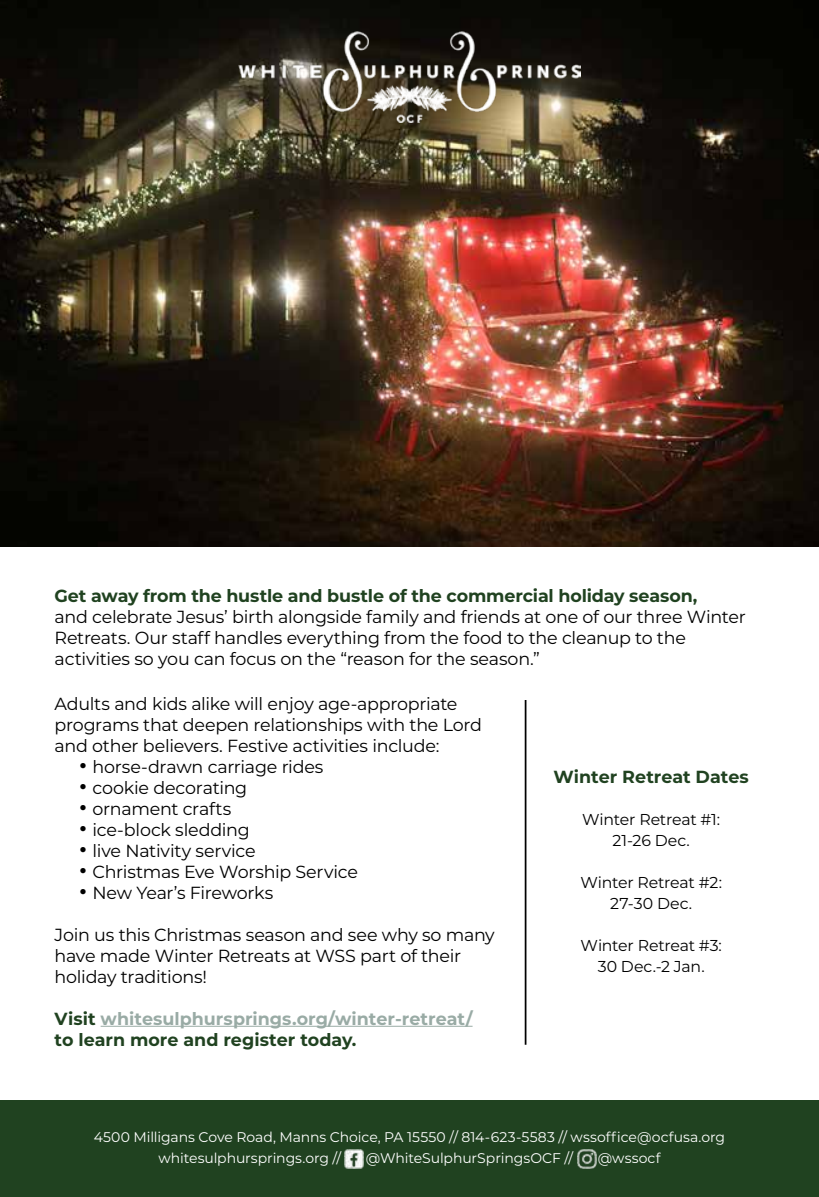
<style>
.page{position:relative;width:819px;height:1197px;background:#fff}
.page>*{position:absolute;margin:0;border:0;box-sizing:border-box;transform-origin:0 0}
.t1{font:17.5px/21px "Montserrat";letter-spacing:-.015em;color:#000}
.t2{font:700 17.5px "Montserrat";letter-spacing:-.005em;color:#204220}
.t3{font:700 17.5px/21px "Montserrat";color:#99aba5}
.t4{font:15.75px/21px "Montserrat";letter-spacing:-.01em;color:#000;text-align:center}
.t5{font:14px/21px "Montserrat";letter-spacing:-.005em;color:#fff}
.s1{font-weight:700;font-size:21px}
.s2{color:#204220}
</style>
<div class="page">
<img style="left:0;top:0;width:819px;height:547px">
<div style="left:0;top:1100px;width:819px;height:97px;background:#204220"></div>
<img style="left:239px;top:31px;width:341px;height:91px">
<img style="left:578px;top:1150px;width:18px;height:19px">
<img style="left:345px;top:1150px;width:19px;height:19px">
<hr style="left:101px;top:1026px;width:372px;height:1px;background:#99aba5">
<hr style="left:525px;top:700px;width:1px;height:345px;background:#000">
<p class="t2" style="left:55px;top:583px;width:644px">Get away from the hustle and bustle of the commercial holiday season,</p>
<p class="t1" style="left:55px;top:606px;width:693px">and celebrate Jesus’ birth alongside family and friends at one of our three Winter<br>Retreats. Our staff handles everything from the food to the cleanup to the activities so you can focus on the “reason for the season.”</p>
<p class="t1" style="left:55px;top:692px;width:429px">Adults and kids alike will enjoy age-appropriate programs that deepen relationships with the Lord and other believers. Festive activities include:</p>
<p class="t1" style="left:79px;top:755px;width:246px"><span class="s1">•</span> horse-drawn carriage rides</p>
<p class="t1" style="left:79px;top:776px;width:170px"><span class="s1">•</span> cookie decorating</p>
<p class="t1" style="left:79px;top:797px;width:154px"><span class="s1">•</span> ornament crafts</p>
<p class="t1" style="left:79px;top:818px;width:172px"><span class="s1">•</span> ice-block sledding</p>
<p class="t1" style="left:79px;top:839px;width:178px"><span class="s1">•</span> live Nativity service</p>
<p class="t1" style="left:79px;top:860px;width:280px"><span class="s1">•</span> Christmas Eve Worship Service</p>
<p class="t1" style="left:79px;top:881px;width:196px"><span class="s1">•</span> New Year’s Fireworks</p>
<p class="t1" style="left:55px;top:923px;width:442px">Join us this Christmas season and see why so many have made Winter Retreats at WSS part of their holiday traditions!</p>
<p class="t3" style="left:55px;top:1007px;width:419px"><span class="s2">Visit</span> whitesulphursprings.org/winter-retreat/ <span class="s2">to learn more and register today.</span></p>
<p class="t2" style="left:553px;top:764px;width:197px">Winter Retreat Dates</p>
<p class="t4" style="left:582px;top:808px;width:139px">Winter Retreat #1:<br>21-26 Dec.</p>
<p class="t4" style="left:580px;top:871px;width:143px">Winter Retreat #2:<br>27-30 Dec.</p>
<p class="t4" style="left:581px;top:934px;width:143px">Winter Retreat #3:<br>30 Dec.-2 Jan.</p>
<p class="t5" style="left:158px;top:1126px;width:568px;text-indent:-65px">4500 Milligans Cove Road, Manns Choice, PA 15550 // 814-623-5583 // wssoffice@ocfusa.org whitesulphursprings.org //</p>
<p class="t5" style="left:366px;top:1147px;width:209px">@WhiteSulphurSpringsOCF //</p>
<p class="t5" style="left:598px;top:1147px;width:64px">@wssocf</p>
</div>
